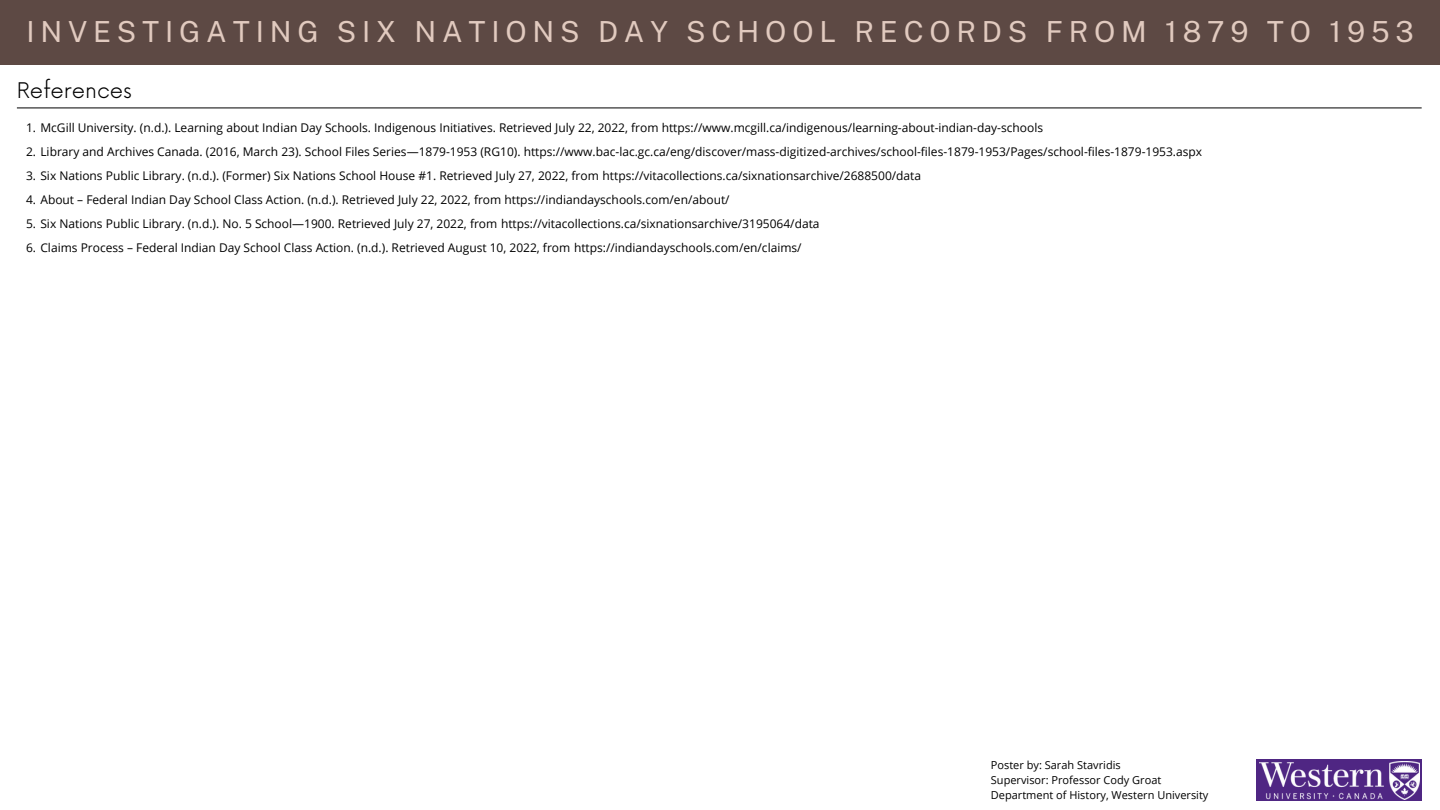
<style>
.page{position:relative;width:1440px;height:810px;background:#fff}
.page>*{position:absolute;margin:0;border:0;box-sizing:border-box;transform-origin:0 0}
.t1{font:29px "Public Sans";letter-spacing:.2em;color:#e1cabf}
.t2{font:300 21px "Now";color:#000}
.t3{font:12px "Open Sans";color:#000}
.t4{font:11px/15px "Open Sans";color:#000}
</style>
<div class="page">
<div style="left:0;top:0;width:1440px;height:65px;background:#5d4944"></div>
<hr style="left:17px;top:108px;width:1405px;height:1px;background:#000">
<div style="left:1256px;top:760px;width:166px;height:41px;background:#4f2683"></div>
<img style="left:1259px;top:761px;width:160px;height:38px">
<h1 class="t1" style="left:26px;top:15px;width:1389px">INVESTIGATING SIX NATIONS DAY SCHOOL RECORDS FROM 1879 TO 1953</h1>
<h2 class="t2" style="left:17px;top:78px;width:117px">References</h2>
<p class="t3" style="left:26px;top:119px;width:1019px">1. McGill University. (n.d.). Learning about Indian Day Schools. Indigenous Initiatives. Retrieved July 22, 2022, from https://www.mcgill.ca/indigenous/learning-about-indian-day-schools</p>
<p class="t3" style="left:26px;top:143px;width:1178px">2. Library and Archives Canada. (2016, March 23). School Files Series—1879-1953 (RG10). https://www.bac-lac.gc.ca/eng/discover/mass-digitized-archives/school-files-1879-1953/Pages/school-files-1879-1953.aspx</p>
<p class="t3" style="left:26px;top:167px;width:897px">3. Six Nations Public Library. (n.d.). (Former) Six Nations School House #1. Retrieved July 27, 2022, from https://vitacollections.ca/sixnationsarchive/2688500/data</p>
<p class="t3" style="left:26px;top:191px;width:705px">4. About – Federal Indian Day School Class Action. (n.d.). Retrieved July 22, 2022, from https://indiandayschools.com/en/about/</p>
<p class="t3" style="left:26px;top:215px;width:795px">5. Six Nations Public Library. (n.d.). No. 5 School—1900. Retrieved July 27, 2022, from https://vitacollections.ca/sixnationsarchive/3195064/data</p>
<p class="t3" style="left:26px;top:239px;width:777px">6. Claims Process – Federal Indian Day School Class Action. (n.d.). Retrieved August 10, 2022, from https://indiandayschools.com/en/claims/</p>
<p class="t4" style="left:991px;top:757px;width:219px">Poster by: Sarah Stavridis<br>Supervisor: Professor Cody Groat<br>Department of History, Western University</p>
</div>
